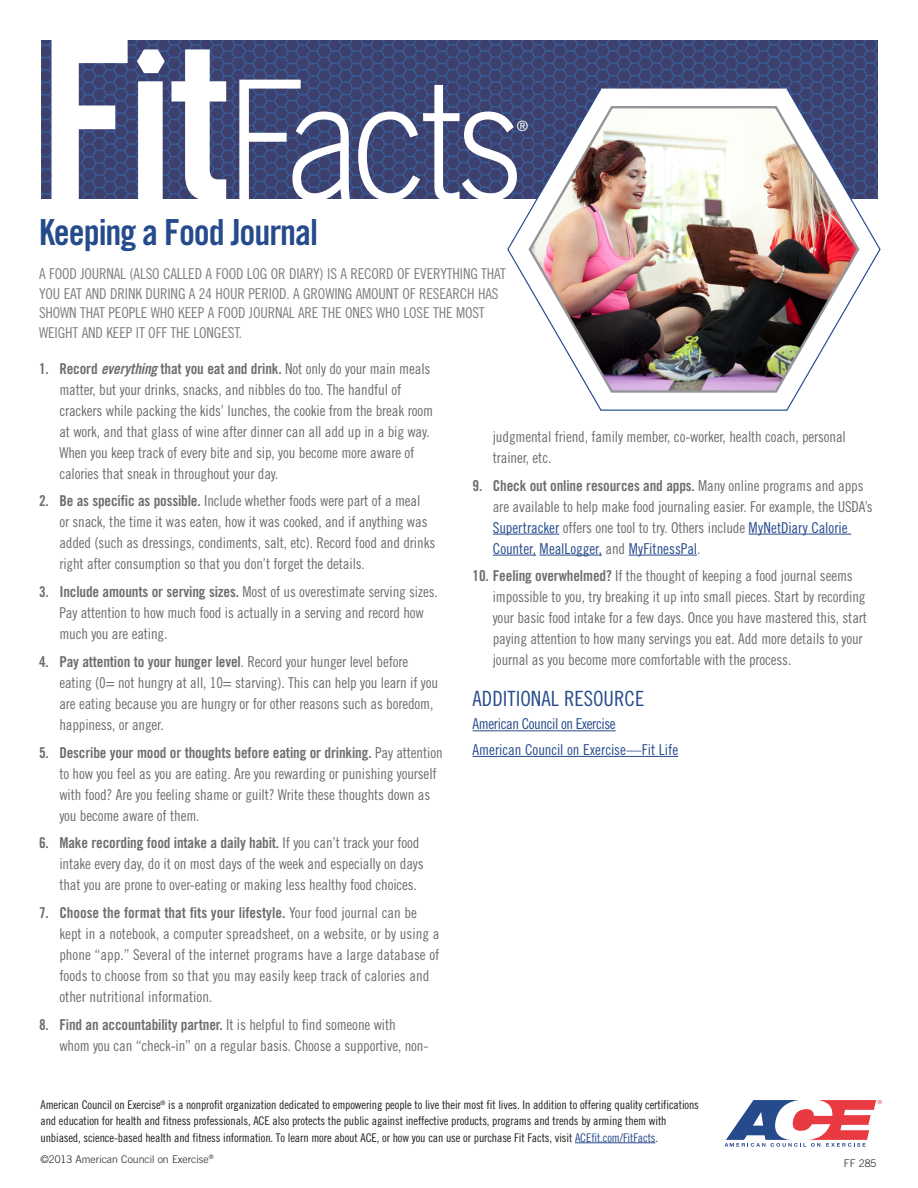
<style>
.page{position:relative;width:918px;height:1188px;background:#fff}
.page>*{position:absolute;margin:0;border:0;box-sizing:border-box;transform-origin:0 0}
.New_head{font:36px "Trade Gothic Bold Cond Twenty";letter-spacing:-.03em;color:#264b8c}
.New_subhead{font:21px "Trade Gothic Cond Eighteen";color:#264b8c}
.Number_copy{font:15px/21px "Trade Gothic Cond Eighteen";letter-spacing:-.01em;color:#6c6d70}
.Lead_in{font:15px/19.5px "Trade Gothic Cond Eighteen";letter-spacing:-.01em;color:#808083}
._10_pt_body{font:15px "Trade Gothic Cond Eighteen";color:#264b8c}
.New_Resources{font:15px "Trade Gothic Cond Eighteen";letter-spacing:-.025em;color:#264b8c}
.t1{font:14.25px "Trade Gothic Cond Eighteen";color:#fff}
.t2{font:12px/16.5px "Trade Gothic Cond Eighteen";letter-spacing:-.01em;color:#231f20}
.t3{font:300 10.5px "Trade Gothic";color:#231f20}
.s1{font-family:"Trade Gothic Bold Cond Twenty"}
.s2{font-family:"Trade Gothic Bold Cond Twenty Obl"}
.s3{color:#264b8c}
</style>
<div class="page">
<img style="left:41px;top:41px;width:837px;height:157px">
<hr style="left:575px;top:1143px;width:80px;height:1px;background:#264b8c">
<svg style="left:725px;top:1100px;width:157px;height:47px"></svg>
<svg style="left:52px;top:40px;width:465px;height:159px"></svg>
<hr style="left:493px;top:534px;width:66px;height:1px;background:#264b8c">
<hr style="left:749px;top:534px;width:102px;height:1px;background:#264b8c">
<hr style="left:493px;top:555px;width:43px;height:1px;background:#264b8c">
<hr style="left:540px;top:555px;width:62px;height:1px;background:#264b8c">
<hr style="left:629px;top:555px;width:68px;height:1px;background:#264b8c">
<hr style="left:473px;top:730px;width:143px;height:1px;background:#264b8c">
<hr style="left:473px;top:756px;width:205px;height:1px;background:#264b8c">
<svg style="left:507px;top:87px;width:374px;height:324px"></svg>
<img style="left:527px;top:104px;width:334px;height:290px">
<p class="t1" style="left:517px;top:117px;width:13px">®</p>
<p class="New_head" style="left:39px;top:210px;width:281px">Keeping a Food Journal</p>
<p class="Lead_in" style="left:39px;top:264px;width:469px">A FOOD JOURNAL (ALSO CALLED A FOOD LOG OR DIARY) IS A RECORD OF EVERYTHING THAT YOU EAT AND DRINK DURING A 24 HOUR PERIOD. A GROWING AMOUNT OF RESEARCH HAS SHOWN THAT PEOPLE WHO KEEP A FOOD JOURNAL ARE THE ONES WHO LOSE THE MOST WEIGHT AND KEEP IT OFF THE LONGEST.</p>
<p class="Number_copy" style="left:59px;top:358px;width:375px;text-indent:-20px"><span class="s1">1. Record</span> <span class="s2">everything</span> <span class="s1">that you eat and drink.</span> Not only do your main meals matter, but your drinks, snacks, and nibbles do too. The handful of crackers while packing the kids’ lunches, the cookie from the break room at work, and that glass of wine after dinner can all add up in a big way.<br>When you keep track of every bite and sip, you become more aware of calories that sneak in throughout your day.</p>
<p class="Number_copy" style="left:59px;top:490px;width:377px;text-indent:-20px"><span class="s1">2. Be as specific as possible.</span> Include whether foods were part of a meal<br>or snack, the time it was eaten, how it was cooked, and if anything was added (such as dressings, condiments, salt, etc). Record food and drinks right after consumption so that you don’t forget the details.</p>
<p class="Number_copy" style="left:59px;top:581px;width:380px;text-indent:-20px"><span class="s1">3. Include amounts or serving sizes.</span> Most of us overestimate serving sizes.<br>Pay attention to how much food is actually in a serving and record how much you are eating.</p>
<p class="Number_copy" style="left:59px;top:651px;width:380px;text-indent:-20px"><span class="s1">4. Pay attention to your hunger level</span>. Record your hunger level before eating (0= not hungry at all, 10= starving). This can help you learn if you are eating because you are hungry or for other reasons such as boredom, happiness, or anger.</p>
<p class="Number_copy" style="left:59px;top:742px;width:385px;text-indent:-20px"><span class="s1">5. Describe your mood or thoughts before eating or drinking.</span> Pay attention to how you feel as you are eating. Are you rewarding or punishing yourself with food? Are you feeling shame or guilt? Write these thoughts down as you become aware of them.</p>
<p class="Number_copy" style="left:59px;top:832px;width:366px;text-indent:-20px"><span class="s1">6. Make recording food intake a daily habit.</span> If you can’t track your food intake every day, do it on most days of the week and especially on days that you are prone to over-eating or making less healthy food choices.</p>
<p class="Number_copy" style="left:59px;top:902px;width:382px;text-indent:-20px"><span class="s1">7. Choose the format that fits your lifestyle.</span> Your food journal can be kept in a notebook, a computer spreadsheet, on a website, or by using a phone “app.” Several of the internet programs have a large database of foods to choose from so that you may easily keep track of calories and other nutritional information.</p>
<p class="Number_copy" style="left:59px;top:1014px;width:371px;text-indent:-20px"><span class="s1">8. Find an accountability partner.</span> It is helpful to find someone with whom you can “check-in” on a regular basis. Choose a supportive, non-</p>
<p class="Number_copy" style="left:493px;top:426px;width:355px">judgmental friend, family member, co-worker, health coach, personal trainer, etc.</p>
<p class="Number_copy" style="left:493px;top:475px;width:381px;text-indent:-20px"><span class="s1">9. Check out online resources and apps.</span> Many online programs and apps are available to help make food journaling easier. For example, the USDA’s <span class="s3">Supertracker</span> offers one tool to try. Others include <span class="s3">MyNetDiary Calorie Counter, MealLogger,</span> and <span class="s3">MyFitnessPal</span>.</p>
<p class="Number_copy" style="left:493px;top:565px;width:376px;text-indent:-20px"><span class="s1">10. Feeling overwhelmed?</span> If the thought of keeping a food journal seems impossible to you, try breaking it up into small pieces. Start by recording your basic food intake for a few days. Once you have mastered this, start paying attention to how many servings you eat. Add more details to your journal as you become more comfortable with the process.</p>
<p class="New_subhead" style="left:473px;top:686px;width:173px">ADDITIONAL RESOURCE</p>
<p class="New_Resources" style="left:473px;top:715px;width:145px">American Council on Exercise</p>
<p class="_10_pt_body" style="left:473px;top:741px;width:207px">American Council on Exercise—Fit Life</p>
<p class="t2" style="left:40px;top:1096px;width:660px">American Council on Exercise<sup>®</sup> is a nonprofit organization dedicated to empowering people to live their most fit lives. In addition to offering quality certifications and education for health and fitness professionals, ACE also protects the public against ineffective products, programs and trends by arming them with unbiased, science-based health and fitness information. To learn more about ACE, or how you can use or purchase Fit Facts, visit <span class="s3">ACEfit.com/FitFacts</span>.</p>
<p class="t3" style="left:40px;top:1153px;width:175px">©2013 American Council on Exercise<sup>®</sup></p>
<p class="t3" style="left:844px;top:1157px;width:34px">FF 285</p>
</div>
